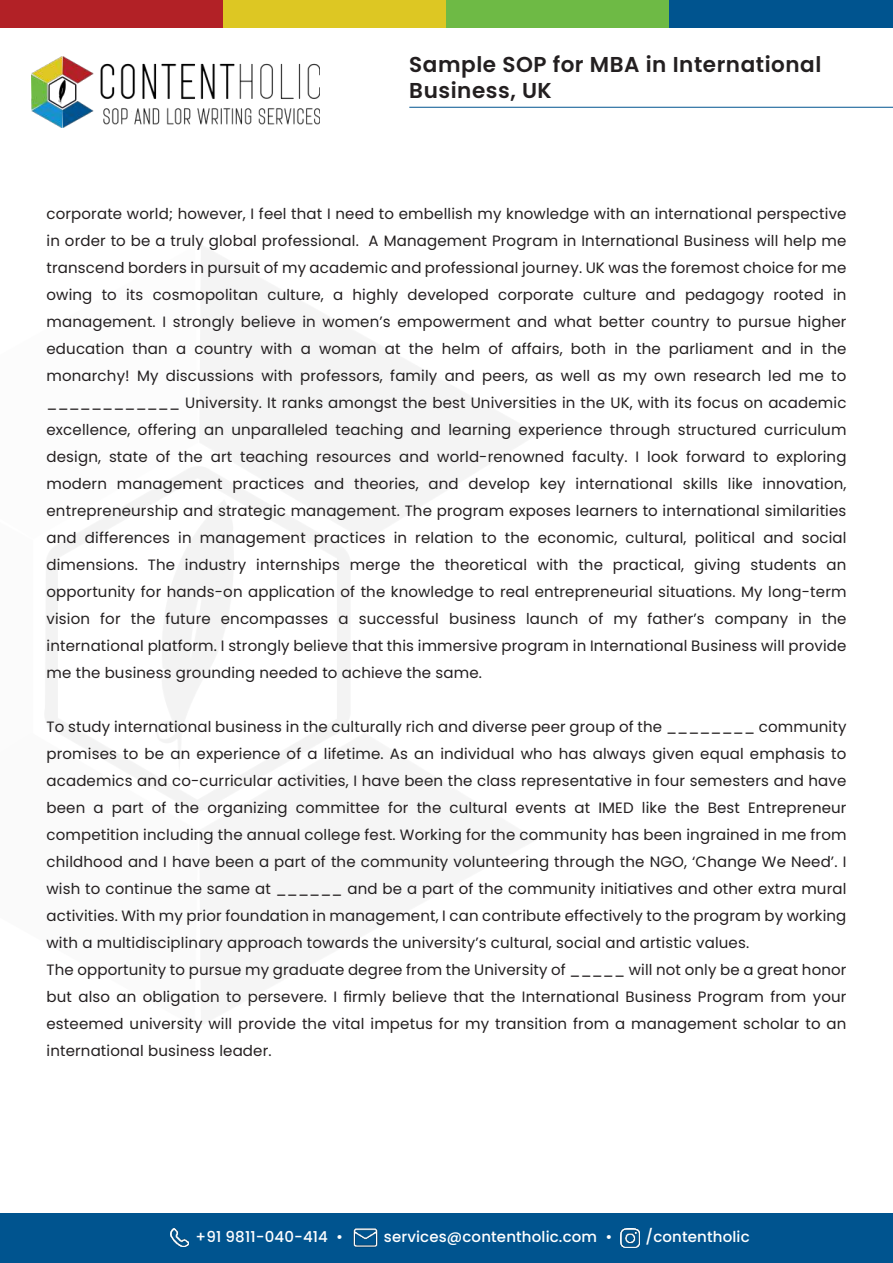
<style>
.page{position:relative;width:893px;height:1263px;background:#fff}
.page>*{position:absolute;margin:0;border:0;box-sizing:border-box;transform-origin:0 0}
.t1{font:600 21.6px/25.8px "Poppins";letter-spacing:.025em;color:#231f20}
.t2{font:15px/27px "Poppins";letter-spacing:.01em;color:#231f20;text-align:justify}
.t3{font:500 15px "Poppins";letter-spacing:.01em;color:#fff}
</style>
<div class="page">
<div style="left:0;top:0;width:223px;height:28px;background:#b22126"></div>
<div style="left:223px;top:0;width:223px;height:28px;background:#ddc723"></div>
<div style="left:446px;top:0;width:224px;height:28px;background:#6eba45"></div>
<div style="left:670px;top:0;width:223px;height:28px;background:#00548f"></div>
<img style="left:32px;top:57px;width:288px;height:71px">
<div style="left:0;top:1214px;width:893px;height:49px;background:#00548f"></div>
<hr style="left:409px;top:107px;width:484px;height:1px;background:#00548f">
<img style="left:621px;top:1228px;width:19px;height:19px">
<img style="left:170px;top:1228px;width:19px;height:19px">
<img style="left:353px;top:1228px;width:25px;height:20px">
<h1 class="t1" style="left:409px;top:52px;width:414px">Sample SOP for MBA in International<br>Business, UK</h1>
<p class="t2" style="left:47px;top:200px;width:801px">corporate world; however, I feel that I need to embellish my knowledge with an international perspective in order to be a truly global professional. A Management Program in International Business will help me transcend borders in pursuit of my academic and professional journey. UK was the foremost choice for me owing to its cosmopolitan culture, a highly developed corporate culture and pedagogy rooted in management. I strongly believe in women’s empowerment and what better country to pursue higher education than a country with a woman at the helm of affairs, both in the parliament and in the monarchy! My discussions with professors, family and peers, as well as my own research led me to ____________ University. It ranks amongst the best Universities in the UK, with its focus on academic excellence, offering an unparalleled teaching and learning experience through structured curriculum design, state of the art teaching resources and world-renowned faculty. I look forward to exploring modern management practices and theories, and develop key international skills like innovation, entrepreneurship and strategic management. The program exposes learners to international similarities and differences in management practices in relation to the economic, cultural, political and social dimensions. The industry internships merge the theoretical with the practical, giving students an opportunity for hands-on application of the knowledge to real entrepreneurial situations. My long-term vision for the future encompasses a successful business launch of my father’s company in the international platform. I strongly believe that this immersive program in International Business will provide me the business grounding needed to achieve the same.</p>
<p class="t2" style="left:47px;top:713px;width:801px;text-align:left">To study international business in the culturally rich and diverse peer group of the ________ community promises to be an experience of a lifetime. As an individual who has always given equal emphasis to academics and co-curricular activities, I have been the class representative in four semesters and have been a part of the organizing committee for the cultural events at IMED like the Best Entrepreneur competition including the annual college fest. Working for the community has been ingrained in me from childhood and I have been a part of the community volunteering through the NGO, ‘Change We Need’. I wish to continue the same at ______ and be a part of the community initiatives and other extra mural activities. With my prior foundation in management, I can contribute effectively to the program by working with a multidisciplinary approach towards the university’s cultural, social and artistic values.<br>The opportunity to pursue my graduate degree from the University of _____ will not only be a great honor but also an obligation to persevere. I firmly believe that the International Business Program from your esteemed university will provide the vital impetus for my transition from a management scholar to an international business leader.</p>
<p class="t3" style="left:196px;top:1228px;width:149px">+91 9811-040-414 •</p>
<p class="t3" style="left:384px;top:1228px;width:230px">services@contentholic.com •</p>
<p class="t3" style="left:645px;top:1228px;width:106px">/contentholic</p>
</div>
